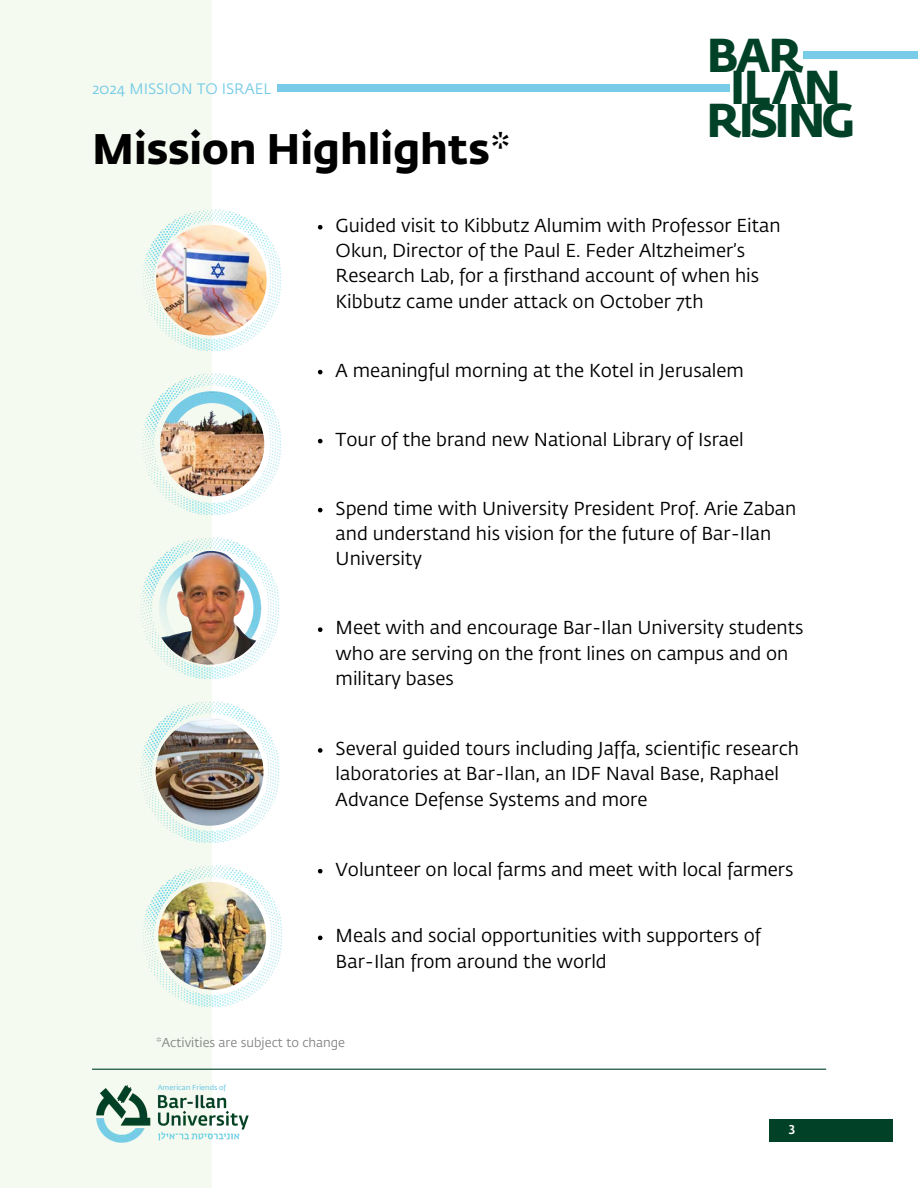
<style>
.page{position:relative;width:918px;height:1188px;background:#fff}
.page>*{position:absolute;margin:0;border:0;box-sizing:border-box;transform-origin:0 0}
.t1{font:47.4px "Fedra Sans Barilan";color:#000}
.t2{font:700 47.1px "Fedra Sans Barilan";letter-spacing:-.045em;color:#004127}
.t3{font:700 42.3px "Fedra Sans Barilan";color:#000}
.t4{font:18.6px/25.3px "Fedra Sans Barilan";color:#000}
.t5{font:15px "Fedra Sans Barilan";color:#78cce7}
.t6{font:12.75px "Fedra Sans Barilan";color:#868686}
.t7{font:500 12.75px "Fedra Sans Barilan";color:#fff}
.t8{font:7.2px "Fedra Sans Bar ilan Demi";color:#78cce7}
</style>
<div class="page">
<div style="left:0;top:0;width:212px;height:1188px;background:#f4faf0"></div>
<div style="left:769px;top:1120px;width:124px;height:22px;background:#004127"></div>
<hr style="left:92px;top:1069px;width:734px;height:1px;background:#004127">
<div style="left:803px;top:51px;width:115px;height:7px;background:#78cce7"></div>
<div style="left:277px;top:84px;width:453px;height:8px;background:#78cce7"></div>
<img style="left:139px;top:702px;width:141px;height:140px">
<img style="left:156px;top:718px;width:107px;height:108px;border-radius:50%">
<img style="left:141px;top:210px;width:141px;height:141px">
<img style="left:141px;top:374px;width:141px;height:140px">
<img style="left:160px;top:392px;width:104px;height:104px;border-radius:50%">
<img style="left:139px;top:538px;width:141px;height:140px">
<img style="left:153px;top:551px;width:114px;height:114px;border-radius:50%">
<img style="left:156px;top:225px;width:111px;height:110px;border-radius:50%">
<img style="left:142px;top:866px;width:140px;height:140px">
<img style="left:158px;top:882px;width:108px;height:108px;border-radius:50%">
<svg style="left:318px;top:225px;width:5px;height:5px"></svg>
<svg style="left:318px;top:370px;width:5px;height:4px"></svg>
<svg style="left:318px;top:439px;width:5px;height:4px"></svg>
<svg style="left:318px;top:508px;width:5px;height:4px"></svg>
<svg style="left:318px;top:627px;width:5px;height:5px"></svg>
<svg style="left:318px;top:748px;width:5px;height:5px"></svg>
<svg style="left:318px;top:869px;width:5px;height:4px"></svg>
<svg style="left:318px;top:936px;width:5px;height:4px"></svg>
<img style="left:96px;top:1085px;width:152px;height:57px">
<p class="t5" style="left:92px;top:82px;width:180px">2024 MISSION TO ISRAEL</p>
<h1 class="t3" style="left:92px;top:131px;width:399px">Mission Highlights</h1>
<p class="t1" style="left:490px;top:131px;width:22px">*</p>
<p class="t2" style="left:706px;top:35px;width:99px">BAR</p>
<p class="t2" style="left:730px;top:67px;width:113px">ILAN</p>
<p class="t2" style="left:706px;top:100px;width:150px">R SING</p>
<p class="t2" style="left:738px;top:101px;width:17px">I</p>
<p class="t4" style="left:336px;top:214px;width:447px">Guided visit to Kibbutz Alumim with Professor Eitan Okun, Director of the Paul E. Feder Altzheimer’s Research Lab, for a firsthand account of when his Kibbutz came under attack on October 7th</p>
<p class="t4" style="left:336px;top:359px;width:410px">A meaningful morning at the Kotel in Jerusalem</p>
<p class="t4" style="left:336px;top:428px;width:410px">Tour of the brand new National Library of Israel</p>
<p class="t4" style="left:336px;top:497px;width:462px">Spend time with University President Prof. Arie Zaban and understand his vision for the future of Bar-Ilan<br>University</p>
<p class="t4" style="left:336px;top:616px;width:469px">Meet with and encourage Bar-Ilan University students who are serving on the front lines on campus and on military bases</p>
<p class="t4" style="left:336px;top:737px;width:465px">Several guided tours including Jaffa, scientific research laboratories at Bar-Ilan, an IDF Naval Base, Raphael<br>Advance Defense Systems and more</p>
<p class="t4" style="left:336px;top:858px;width:459px">Volunteer on local farms and meet with local farmers</p>
<p class="t4" style="left:336px;top:925px;width:427px">Meals and social opportunities with supporters of<br>Bar-Ilan from around the world</p>
<p class="t6" style="left:156px;top:1037px;width:191px">*Activities are subject to change</p>
<h5 class="t8" style="left:158px;top:1085px;width:70px">American Friends of</h5>
<p class="t7" style="left:789px;top:1122px;width:8px">3</p>
</div>
